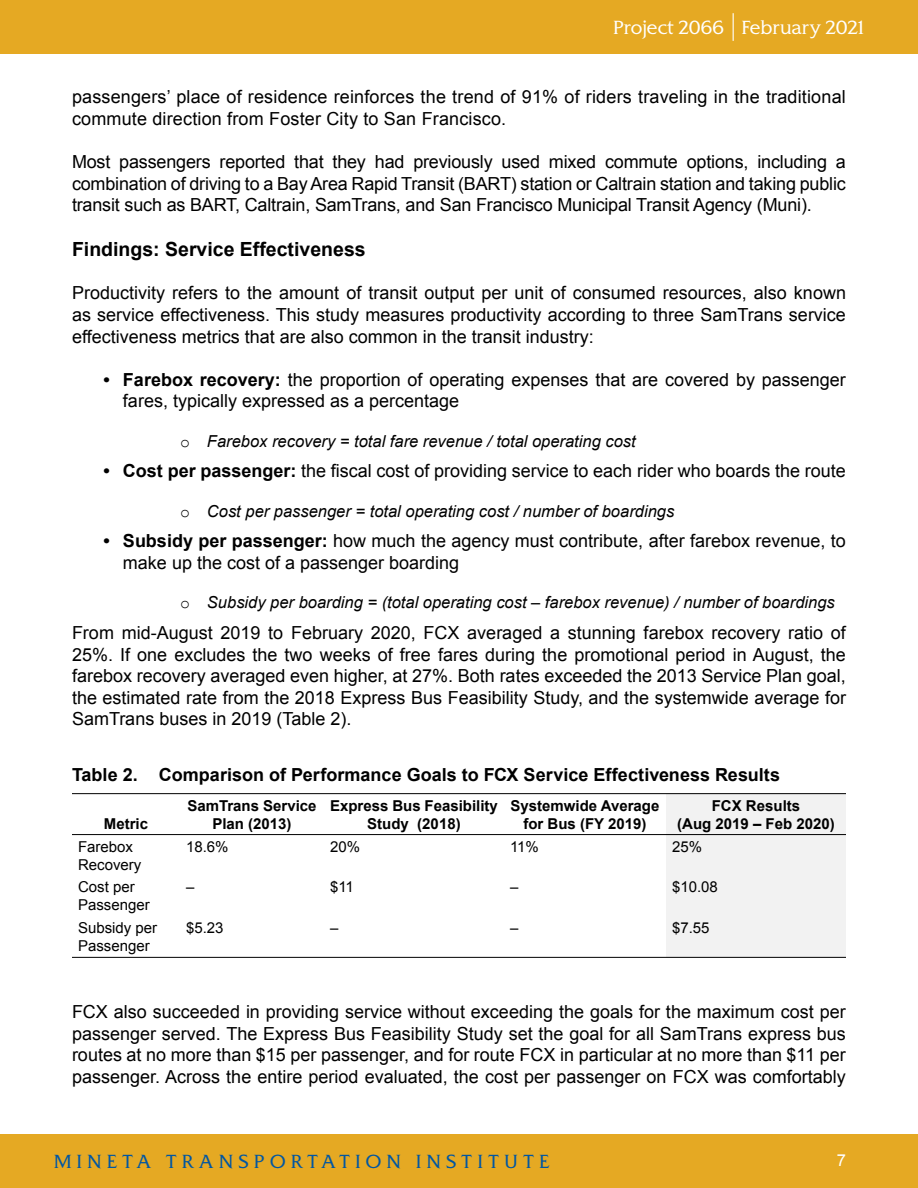
<style>
.page{position:relative;width:918px;height:1188px;background:#fff}
.page>*{position:absolute;margin:0;border:0;box-sizing:border-box;transform-origin:0 0}
.t1{font:700 19.5px "Arial";color:#000}
.t2{font:18px/21.6px "Arial";color:#000;text-align:justify}
.t3{font:700 18px "Arial";color:#000}
.t4{font:300 18px "SJSU Spartan";letter-spacing:.3em;color:#0056a2}
.t5{font:300 18px "SJSU Spartan";color:#fff}
.t6{font:italic 16.5px "Arial";color:#000}
.t7{font:16.5px "Arial";color:#fff}
.t8{font:700 15px/18px "Arial";color:#000;text-align:center}
.t9{font:15px/18px "Arial";color:#000}
.s1{font-weight:700}
.s2{font-family:"Courier New";font-style:normal}
</style>
<div class="page">
<div style="left:0;top:1134px;width:918px;height:54px;background:#e5a923"></div>
<div style="left:0;top:0;width:918px;height:54px;background:#e5a923"></div>
<svg style="left:733px;top:13px;width:1px;height:28px"></svg>
<div style="left:666px;top:794px;width:180px;height:163px;background:#f2f2f2"></div>
<hr style="left:72px;top:957px;width:108px;height:1px;background:#000">
<hr style="left:180px;top:957px;width:144px;height:1px;background:#000">
<hr style="left:324px;top:957px;width:180px;height:1px;background:#000">
<hr style="left:504px;top:957px;width:162px;height:1px;background:#000">
<hr style="left:666px;top:957px;width:180px;height:1px;background:#000">
<hr style="left:72px;top:793px;width:108px;height:1px;background:#000">
<hr style="left:180px;top:793px;width:144px;height:1px;background:#000">
<hr style="left:324px;top:793px;width:180px;height:1px;background:#000">
<hr style="left:504px;top:793px;width:162px;height:1px;background:#000">
<hr style="left:666px;top:793px;width:180px;height:1px;background:#000">
<hr style="left:72px;top:834px;width:108px;height:1px;background:#000">
<hr style="left:180px;top:834px;width:144px;height:1px;background:#000">
<hr style="left:324px;top:834px;width:180px;height:1px;background:#000">
<hr style="left:504px;top:834px;width:162px;height:1px;background:#000">
<hr style="left:666px;top:834px;width:180px;height:1px;background:#000">
<p class="t5" style="left:614px;top:16px;width:252px">Project 2066 February 2021</p>
<p class="t2" style="left:72px;top:86px;width:775px">passengers’ place of residence reinforces the trend of 91% of riders traveling in the traditional commute direction from Foster City to San Francisco.</p>
<p class="t2" style="left:72px;top:151px;width:775px">Most passengers reported that they had previously used mixed commute options, including a combination of driving to a Bay Area Rapid Transit (BART) station or Caltrain station and taking public transit such as BART, Caltrain, SamTrans, and San Francisco Municipal Transit Agency (Muni).</p>
<p class="t1" style="left:72px;top:236px;width:295px">Findings: Service Effectiveness</p>
<p class="t2" style="left:72px;top:282px;width:776px">Productivity refers to the amount of transit output per unit of consumed resources, also known as service effectiveness. This study measures productivity according to three SamTrans service effectiveness metrics that are also common in the transit industry:</p>
<p class="t2" style="left:123px;top:369px;width:724px;text-indent:-19px"><span class="s1">• Farebox recovery:</span> the proportion of operating expenses that are covered by passenger fares, typically expressed as a percentage</p>
<p class="t6" style="left:180px;top:430px;width:457px"><span class="s2">o</span> Farebox recovery = total fare revenue / total operating cost</p>
<p class="t2" style="left:104px;top:460px;width:744px"><span class="s1">• Cost per passenger:</span> the fiscal cost of providing service to each rider who boards the route</p>
<p class="t6" style="left:180px;top:500px;width:496px"><span class="s2">o</span> Cost per passenger = total operating cost / number of boardings</p>
<p class="t2" style="left:123px;top:530px;width:725px;text-indent:-19px"><span class="s1">• Subsidy per passenger:</span> how much the agency must contribute, after farebox revenue, to make up the cost of a passenger boarding</p>
<p class="t6" style="left:180px;top:592px;width:656px"><span class="s2">o</span> Subsidy per boarding = (total operating cost – farebox revenue) / number of boardings</p>
<p class="t2" style="left:72px;top:622px;width:776px">From mid-August 2019 to February 2020, FCX averaged a stunning farebox recovery ratio of 25%. If one excludes the two weeks of free fares during the promotional period in August, the farebox recovery averaged even higher, at 27%. Both rates exceeded the 2013 Service Plan goal, the estimated rate from the 2018 Express Bus Feasibility Study, and the systemwide average for SamTrans buses in 2019 (Table 2).</p>
<p class="t3" style="left:72px;top:762px;width:710px">Table 2. Comparison of Performance Goals to FCX Service Effectiveness Results</p>
<p class="t8" style="left:104px;top:815px;width:46px">Metric</p>
<p class="t8" style="left:187px;top:797px;width:131px">SamTrans Service<br>Plan (2013)</p>
<p class="t8" style="left:330px;top:797px;width:169px">Express Bus Feasibility<br>Study (2018)</p>
<p class="t8" style="left:511px;top:797px;width:150px">Systemwide Average for Bus (FY 2019)</p>
<p class="t8" style="left:677px;top:797px;width:159px">FCX Results<br>(Aug 2019 – Feb 2020)</p>
<p class="t9" style="left:78px;top:837px;width:65px">Farebox<br>Recovery</p>
<p class="t9" style="left:186px;top:837px;width:44px">18.6%</p>
<p class="t9" style="left:330px;top:837px;width:32px">20%</p>
<p class="t9" style="left:510px;top:837px;width:30px">11%</p>
<p class="t9" style="left:672px;top:837px;width:32px">25%</p>
<p class="t9" style="left:78px;top:878px;width:73px">Cost per<br>Passenger</p>
<p class="t9" style="left:186px;top:878px;width:10px">–</p>
<p class="t9" style="left:330px;top:878px;width:25px">$11</p>
<p class="t9" style="left:510px;top:878px;width:10px">–</p>
<p class="t9" style="left:672px;top:878px;width:47px">$10.08</p>
<p class="t9" style="left:78px;top:919px;width:81px">Subsidy per<br>Passenger</p>
<p class="t9" style="left:186px;top:919px;width:39px">$5.23</p>
<p class="t9" style="left:330px;top:919px;width:10px">–</p>
<p class="t9" style="left:510px;top:919px;width:10px">–</p>
<p class="t9" style="left:672px;top:919px;width:39px">$7.55</p>
<p class="t2" style="left:72px;top:1001px;width:775px">FCX also succeeded in providing service without exceeding the goals for the maximum cost per passenger served. The Express Bus Feasibility Study set the goal for all SamTrans express bus routes at no more than $15 per passenger, and for route FCX in particular at no more than $11 per passenger. Across the entire period evaluated, the cost per passenger on FCX was comfortably</p>
<p class="t4" style="left:54px;top:1150px;width:497px">MINETA TRANSPORTATION INSTITUTE</p>
<p class="t7" style="left:837px;top:1149px;width:11px">7</p>
</div>
